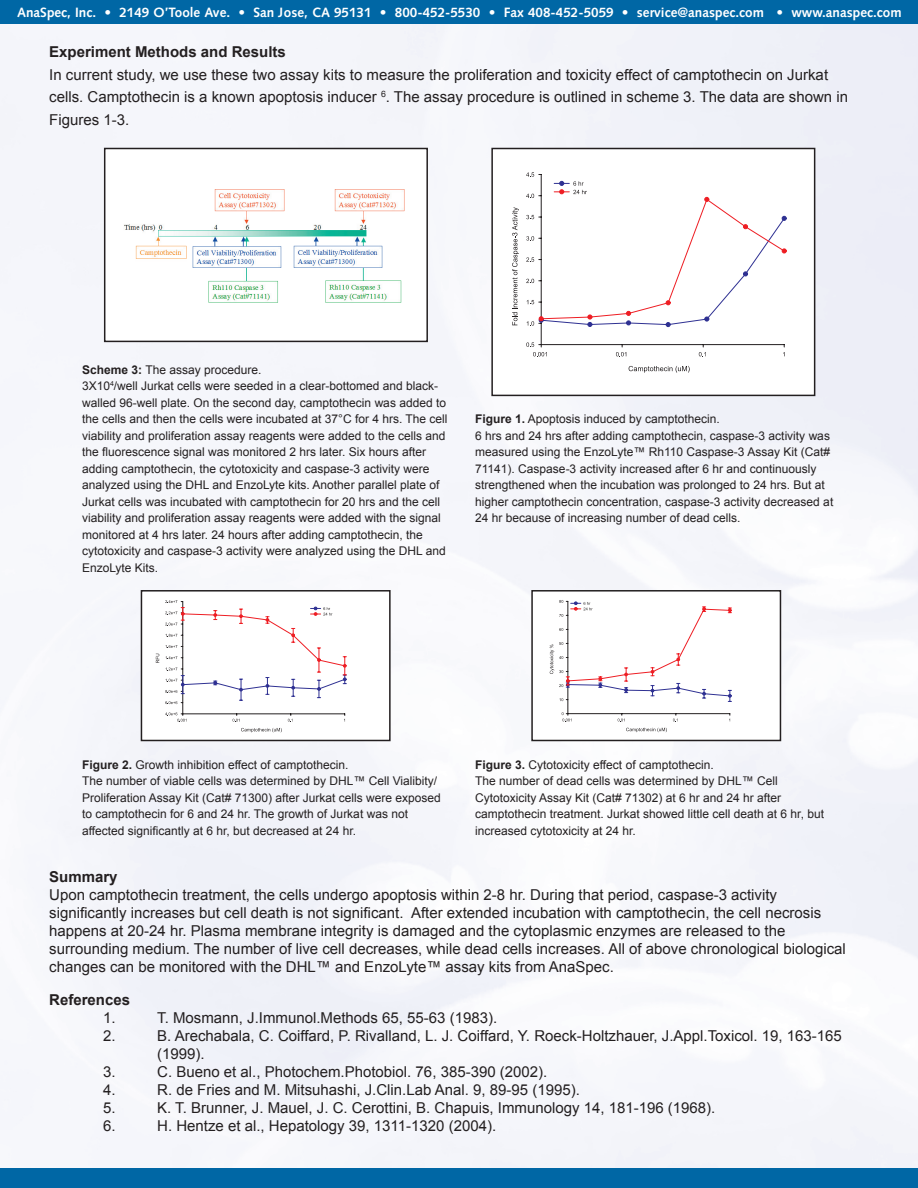
<style>
.page{position:relative;width:918px;height:1188px;background:#fff}
.page>*{position:absolute;margin:0;border:0;box-sizing:border-box;transform-origin:0 0}
.t1{font:15px/18px "Arial";color:#231f20}
.t2{font:700 15px "Arial";color:#231f20}
.t3{font:700 13.5px "Syntax";color:#fff}
.t4{font:12px/16.5px "Arial";color:#231f20}
.s1{font-weight:700}
</style>
<div class="page">
<div style="left:378px;top:24px;width:378px;height:950px;background:#f6f7fb"></div>
<div style="left:756px;top:812px;width:162px;height:356px;background:#f4f5fa"></div>
<div style="left:594px;top:973px;width:162px;height:195px;background:#f6f7fb"></div>
<div style="left:0;top:1168px;width:918px;height:20px;background:#0067a5"></div>
<div style="left:0;top:0;width:918px;height:24px;background:#0067a5"></div>
<img style="left:123px;top:151px;width:302px;height:188px">
<div style="left:104px;top:148px;width:324px;height:194px;border:2px solid #231f20"></div>
<div style="left:492px;top:148px;width:323px;height:247px;background:#fff"></div>
<svg style="left:629px;top:366px;width:61px;height:7px"></svg>
<hr style="left:541px;top:344px;width:243px;height:1px;background:#231f20">
<svg style="left:616px;top:345px;width:10px;height:12px"></svg>
<svg style="left:699px;top:345px;width:7px;height:12px"></svg>
<svg style="left:783px;top:345px;width:2px;height:11px"></svg>
<svg style="left:512px;top:207px;width:7px;height:118px"></svg>
<hr style="left:541px;top:175px;width:1px;height:170px;background:#231f20">
<svg style="left:526px;top:342px;width:21px;height:15px"></svg>
<svg style="left:526px;top:172px;width:260px;height:155px"></svg>
<div style="left:491px;top:148px;width:324px;height:248px;border:2px solid #231f20"></div>
<div style="left:141px;top:591px;width:249px;height:149px;background:#fff"></div>
<svg style="left:241px;top:728px;width:41px;height:4px"></svg>
<hr style="left:183px;top:714px;width:162px;height:1px;background:#231f20">
<svg style="left:233px;top:714px;width:6px;height:8px"></svg>
<svg style="left:288px;top:714px;width:4px;height:8px"></svg>
<svg style="left:156px;top:654px;width:3px;height:9px"></svg>
<hr style="left:183px;top:602px;width:1px;height:112px;background:#231f20">
<svg style="left:165px;top:712px;width:21px;height:10px"></svg>
<svg style="left:165px;top:600px;width:181px;height:105px"></svg>
<div style="left:141px;top:590px;width:250px;height:151px;border:2px solid #231f20"></div>
<div style="left:532px;top:591px;width:248px;height:149px;background:#fff"></div>
<svg style="left:626px;top:728px;width:41px;height:4px"></svg>
<hr style="left:568px;top:713px;width:162px;height:1px;background:#231f20">
<svg style="left:618px;top:714px;width:7px;height:8px"></svg>
<svg style="left:673px;top:714px;width:5px;height:8px"></svg>
<hr style="left:568px;top:601px;width:1px;height:113px;background:#231f20">
<svg style="left:562px;top:712px;width:10px;height:10px"></svg>
<svg style="left:550px;top:600px;width:181px;height:102px"></svg>
<div style="left:531px;top:590px;width:250px;height:151px;border:2px solid #231f20"></div>
<p class="t3" style="left:17px;top:5px;width:886px">AnaSpec, Inc. • 2149 O’Toole Ave. • San Jose, CA 95131 • 800-452-5530 • Fax 408-452-5059 • service@anaspec.com • www.anaspec.com</p>
<p class="t2" style="left:49px;top:42px;width:238px">Experiment Methods and Results</p>
<p class="t1" style="left:49px;top:63px;width:800px;line-height:22.5px">In current study, we use these two assay kits to measure the proliferation and toxicity effect of camptothecin on Jurkat cells. Camptothecin is a known apoptosis inducer <sup>6</sup>. The assay procedure is outlined in scheme 3. The data are shown in<br>Figures 1-3.</p>
<p class="t4" style="left:82px;top:361px;width:367px"><span class="s1">Scheme 3:</span> The assay procedure.<br>3X10<sup>4</sup>/well Jurkat cells were seeded in a clear-bottomed and black&shy;walled 96-well plate. On the second day, camptothecin was added to the cells and then the cells were incubated at 37°C for 4 hrs. The cell viability and proliferation assay reagents were added to the cells and the fluorescence signal was monitored 2 hrs later. Six hours after adding camptothecin, the cytotoxicity and caspase-3 activity were analyzed using the DHL and EnzoLyte kits. Another parallel plate of Jurkat cells was incubated with camptothecin for 20 hrs and the cell viability and proliferation assay reagents were added with the signal monitored at 4 hrs later. 24 hours after adding camptothecin, the cytotoxicity and caspase-3 activity were analyzed using the DHL and EnzoLyte Kits.</p>
<p class="t4" style="left:475px;top:411px;width:360px"><span class="s1">Figure 1.</span> Apoptosis induced by camptothecin.<br>6 hrs and 24 hrs after adding camptothecin, caspase-3 activity was measured using the EnzoLyte™ Rh110 Caspase-3 Assay Kit (Cat# 71141). Caspase-3 activity increased after 6 hr and continuously strengthened when the incubation was prolonged to 24 hrs. But at higher camptothecin concentration, caspase-3 activity decreased at 24 hr because of increasing number of dead cells.</p>
<p class="t4" style="left:82px;top:756px;width:360px"><span class="s1">Figure 2.</span> Growth inhibition effect of camptothecin.<br>The number of viable cells was determined by DHL™ Cell Vialibity/ Proliferation Assay Kit (Cat# 71300) after Jurkat cells were exposed to camptothecin for 6 and 24 hr. The growth of Jurkat was not affected significantly at 6 hr, but decreased at 24 hr.</p>
<p class="t4" style="left:475px;top:756px;width:350px"><span class="s1">Figure 3.</span> Cytotoxicity effect of camptothecin.<br>The number of dead cells was determined by DHL™ Cell Cytotoxicity Assay Kit (Cat# 71302) at 6 hr and 24 hr after camptothecin treatment. Jurkat showed little cell death at 6 hr, but increased cytotoxicity at 24 hr.</p>
<p class="t2" style="left:49px;top:867px;width:70px">Summary</p>
<p class="t1" style="left:49px;top:886px;width:798px">Upon camptothecin treatment, the cells undergo apoptosis within 2-8 hr. During that period, caspase-3 activity significantly increases but cell death is not significant. After extended incubation with camptothecin, the cell necrosis happens at 20-24 hr. Plasma membrane integrity is damaged and the cytoplasmic enzymes are released to the surrounding medium. The number of live cell decreases, while dead cells increases. All of above chronological biological changes can be monitored with the DHL™ and EnzoLyte™ assay kits from AnaSpec.</p>
<p class="t2" style="left:49px;top:990px;width:82px">References</p>
<p class="t1" style="left:103px;top:1009px;width:14px">1.</p>
<p class="t1" style="left:157px;top:1009px;width:342px">T. Mosmann, J.Immunol.Methods 65, 55-63 (1983).</p>
<p class="t1" style="left:103px;top:1027px;width:14px">2.</p>
<p class="t1" style="left:157px;top:1027px;width:686px">B. Arechabala, C. Coiffard, P. Rivalland, L. J. Coiffard, Y. Roeck-Holtzhauer, J.Appl.Toxicol. 19, 163-165 (1999).</p>
<p class="t1" style="left:103px;top:1063px;width:14px">3.</p>
<p class="t1" style="left:157px;top:1063px;width:392px">C. Bueno et al., Photochem.Photobiol. 76, 385-390 (2002).</p>
<p class="t1" style="left:103px;top:1081px;width:14px">4.</p>
<p class="t1" style="left:157px;top:1081px;width:424px">R. de Fries and M. Mitsuhashi, J.Clin.Lab Anal. 9, 89-95 (1995).</p>
<p class="t1" style="left:103px;top:1099px;width:14px">5.</p>
<p class="t1" style="left:157px;top:1099px;width:560px">K. T. Brunner, J. Mauel, J. C. Cerottini, B. Chapuis, Immunology 14, 181-196 (1968).</p>
<p class="t1" style="left:103px;top:1117px;width:14px">6.</p>
<p class="t1" style="left:157px;top:1117px;width:341px">H. Hentze et al., Hepatology 39, 1311-1320 (2004).</p>
</div>
